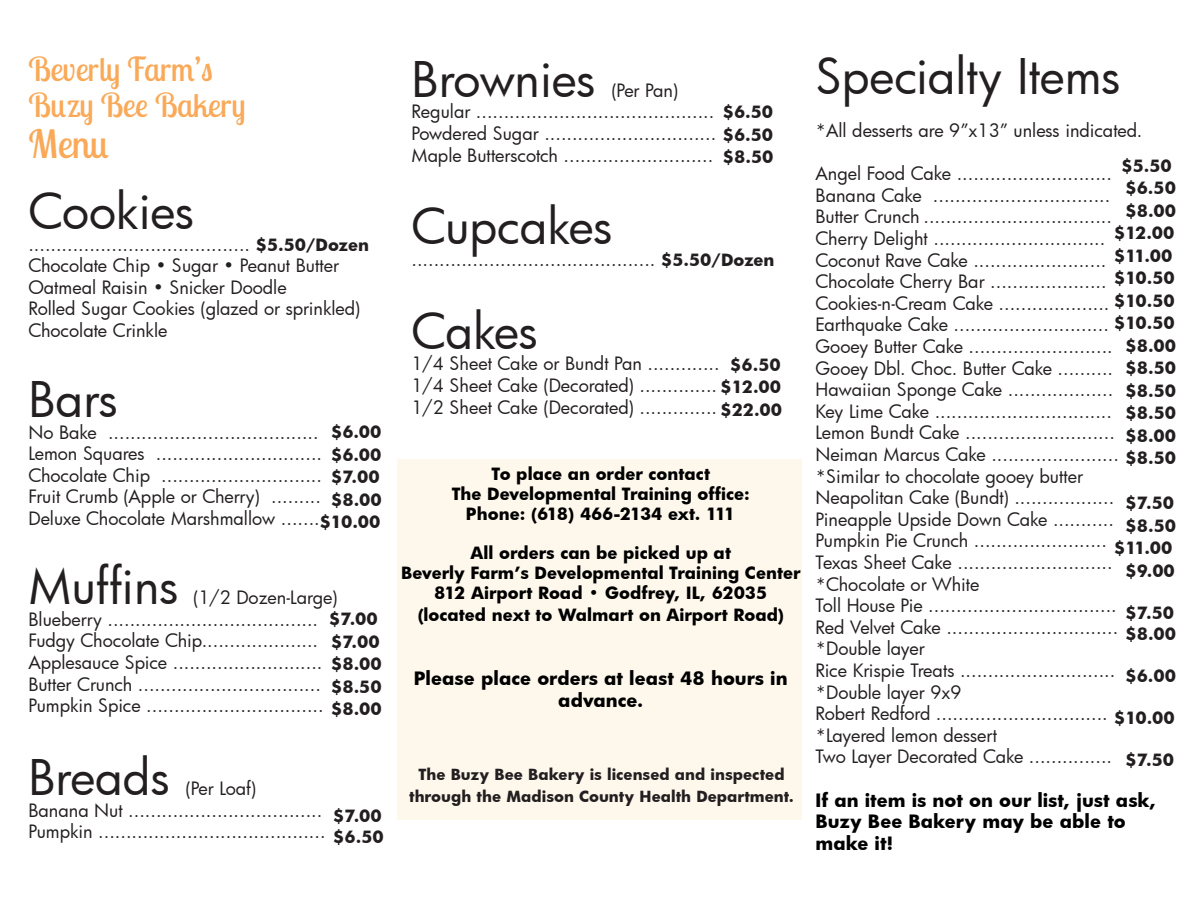
<style>
.page{position:relative;width:1188px;height:918px;background:#fff}
.page>*{position:absolute;margin:0;border:0;box-sizing:border-box;transform-origin:0 0}
.t1{font:48px "Futura";color:#231f20}
.t2{font:39px "Lobster Two";color:#f9a958}
.t3{font:33px "Lobster Two";color:#f9a958}
.t4{font:18px/21.6px "Futura";color:#231f20}
.t5{font:700 18px/21.6px "Futura";color:#000}
.t6{font:700 16.5px/19.8px "Futura";color:#000;text-align:center}
.t7{font:700 16.5px/22.5px "Futura";letter-spacing:-.015em;color:#231f20}
.t8{font:700 15px/21.6px "Futura";color:#231f20;text-align:center}
.s1{font-weight:700;font-size:16.5px}
</style>
<div class="page">
<div style="left:397px;top:459px;width:405px;height:361px;background:#fef8ec"></div>
<p class="t3" style="left:28px;top:48px;width:186px">Beverly Farm’s</p>
<p class="t3" style="left:28px;top:84px;width:219px">Buzy Bee Bakery</p>
<p class="t2" style="left:28px;top:119px;width:82px">Menu</p>
<p class="t1" style="left:28px;top:179px;width:167px">Cookies</p>
<p class="t4" style="left:28px;top:233px;width:342px">........................................ <span class="s1">$5.50/Dozen</span></p>
<p class="t4" style="left:28px;top:254px;width:334px">Chocolate Chip • Sugar • Peanut Butter<br>Oatmeal Raisin • Snicker Doodle<br>Rolled Sugar Cookies (glazed or sprinkled)</p>
<p class="t4" style="left:28px;top:320px;width:141px">Chocolate Crinkle</p>
<p class="t1" style="left:28px;top:367px;width:91px">Bars</p>
<p class="t4" style="left:28px;top:421px;width:292px">No Bake ......................................</p>
<p class="t4" style="left:28px;top:442px;width:295px">Lemon Squares ..............................</p>
<p class="t4" style="left:28px;top:464px;width:295px">Chocolate Chip .............................</p>
<p class="t4" style="left:28px;top:486px;width:294px">Fruit Crumb (Apple or Cherry) .........</p>
<p class="t4" style="left:28px;top:507px;width:293px">Deluxe Chocolate Marshmallow .......</p>
<p class="t1" style="left:28px;top:554px;width:152px">Muffins</p>
<p class="t7" style="left:331px;top:420px;width:52px;text-align:justify">$6.00 $6.00 $7.00</p>
<p class="t7" style="left:331px;top:488px;width:52px">$8.00</p>
<p class="t7" style="left:320px;top:510px;width:62px">$10.00</p>
<p class="t4" style="left:193px;top:586px;width:146px">(1/2 Dozen-Large)</p>
<p class="t4" style="left:28px;top:608px;width:291px">Blueberry ......................................</p>
<p class="t4" style="left:28px;top:630px;width:291px">Fudgy Chocolate Chip.....................</p>
<p class="t4" style="left:28px;top:651px;width:296px">Applesauce Spice ...........................</p>
<p class="t4" style="left:28px;top:673px;width:294px">Butter Crunch .................................</p>
<p class="t4" style="left:28px;top:694px;width:297px">Pumpkin Spice ................................</p>
<p class="t1" style="left:28px;top:745px;width:143px">Breads</p>
<p class="t7" style="left:329px;top:608px;width:54px">$7.00 $7.00 $8.00</p>
<p class="t7" style="left:331px;top:675px;width:52px">$8.50</p>
<p class="t7" style="left:331px;top:698px;width:52px">$8.00</p>
<p class="t4" style="left:186px;top:777px;width:72px">(Per Loaf)</p>
<p class="t4" style="left:28px;top:799px;width:295px">Banana Nut ...................................</p>
<p class="t4" style="left:28px;top:820px;width:299px">Pumpkin .........................................</p>
<p class="t7" style="left:333px;top:804px;width:52px;line-height:21px">$7.00 $6.50</p>
<p class="t1" style="left:412px;top:47px;width:186px">Brownies</p>
<p class="t4" style="left:611px;top:79px;width:68px">(Per Pan)</p>
<p class="t4" style="left:412px;top:101px;width:304px">Regular ...........................................</p>
<p class="t4" style="left:412px;top:122px;width:363px">Powdered Sugar ............................... <span class="s1">$6.50<br></span>Maple Butterscotch ...........................</p>
<p class="t1" style="left:412px;top:194px;width:203px">Cupcakes</p>
<p class="t7" style="left:723px;top:100px;width:52px">$6.50</p>
<p class="t7" style="left:723px;top:145px;width:52px">$8.50</p>
<p class="t4" style="left:412px;top:248px;width:364px">............................................ <span class="s1">$5.50/Dozen</span></p>
<p class="t1" style="left:412px;top:299px;width:128px">Cakes</p>
<p class="t4" style="left:412px;top:353px;width:371px">1/4 Sheet Cake or Bundt Pan .............<br>1/4 Sheet Cake (Decorated) .............. <span class="s1">$12.00<br></span>1/2 Sheet Cake (Decorated) ..............</p>
<p class="t7" style="left:730px;top:353px;width:52px">$6.50</p>
<p class="t7" style="left:721px;top:398px;width:63px">$22.00</p>
<p class="t6" style="left:492px;top:464px;width:220px">To place an order contact</p>
<p class="t6" style="left:452px;top:483px;width:299px">The Developmental Training office:<br>Phone: (618) 466-2134 ext. 111</p>
<p class="t6" style="left:401px;top:543px;width:401px">All orders can be picked up at<br>Beverly Farm’s Developmental Training Center<br>812 Airport Road • Godfrey, IL, 62035</p>
<p class="t6" style="left:418px;top:604px;width:368px">(located next to Walmart on Airport Road)</p>
<p class="t5" style="left:414px;top:667px;width:375px;text-align:center">Please place orders at least 48 hours in advance.</p>
<p class="t8" style="left:409px;top:763px;width:386px">The Buzy Bee Bakery is licensed and inspected through the Madison County Health Department.</p>
<p class="t1" style="left:816px;top:44px;width:307px">Specialty Items</p>
<p class="t4" style="left:816px;top:119px;width:328px">*All desserts are 9”x13” unless indicated.</p>
<p class="t4" style="left:816px;top:162px;width:298px">Angel Food Cake ............................<br>Banana Cake ................................</p>
<p class="t4" style="left:816px;top:206px;width:298px">Butter Crunch ..................................</p>
<p class="t4" style="left:816px;top:227px;width:291px">Cherry Delight ...............................</p>
<p class="t4" style="left:816px;top:249px;width:292px">Coconut Rave Cake ........................</p>
<p class="t4" style="left:816px;top:270px;width:293px">Chocolate Cherry Bar .....................</p>
<p class="t4" style="left:816px;top:292px;width:296px">Cookies-n-Cream Cake ....................</p>
<p class="t4" style="left:816px;top:314px;width:299px">Earthquake Cake ............................<br>Gooey Butter Cake ..........................</p>
<p class="t4" style="left:816px;top:357px;width:299px">Gooey Dbl. Choc. Butter Cake ..........</p>
<p class="t4" style="left:816px;top:378px;width:301px">Hawaiian Sponge Cake ...................<br>Key Lime Cake ................................<br>Lemon Bundt Cake ...........................</p>
<p class="t4" style="left:816px;top:443px;width:305px">Neiman Marcus Cake ....................... *Similar to chocolate gooey butter</p>
<p class="t4" style="left:816px;top:486px;width:300px">Neapolitan Cake (Bundt) ..................</p>
<p class="t4" style="left:816px;top:508px;width:300px">Pineapple Upside Down Cake ...........</p>
<p class="t4" style="left:816px;top:530px;width:299px">Pumpkin Pie Crunch ........................<br>Texas Sheet Cake ............................ *Chocolate or White</p>
<p class="t4" style="left:816px;top:594px;width:303px">Toll House Pie ..................................</p>
<p class="t4" style="left:816px;top:616px;width:304px">Red Velvet Cake ............................... *Double layer<br>Rice Krispie Treats ............................ *Double layer 9x9<br>Robert Redford ............................... *Layered lemon dessert</p>
<p class="t4" style="left:816px;top:746px;width:298px">Two Layer Decorated Cake ...............</p>
<p class="t5" style="left:816px;top:788px;width:342px">If an item is not on our list, just ask,<br>Buzy Bee Bakery may be able to make it!</p>
<p class="t7" style="left:1114px;top:154px;width:64px;text-align:right">$5.50 $6.50 $8.00 $12.00 $11.00</p>
<p class="t7" style="left:1114px;top:266px;width:64px;text-align:right">$10.50 $10.50 $10.50 $8.00 $8.50 $8.50</p>
<p class="t7" style="left:1125px;top:401px;width:52px;text-align:justify">$8.50 $8.00 $8.50</p>
<p class="t7" style="left:1114px;top:491px;width:64px;text-align:right">$7.50 $8.50 $11.00 $9.00</p>
<p class="t7" style="left:1125px;top:602px;width:52px;line-height:21px">$7.50 $8.00</p>
<p class="t7" style="left:1125px;top:664px;width:52px">$6.00</p>
<p class="t7" style="left:1114px;top:706px;width:62px">$10.00</p>
<p class="t7" style="left:1125px;top:749px;width:50px">$7.50</p>
</div>
